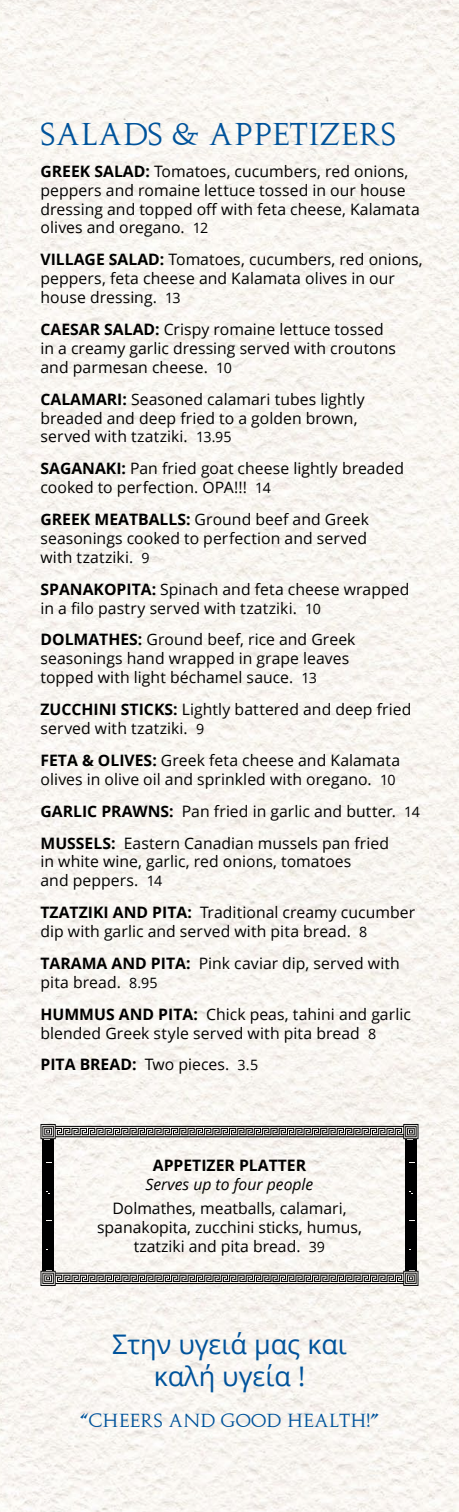
<style>
.page{position:relative;width:459px;height:1512px;background:#fff}
.page>*{position:absolute;margin:0;border:0;box-sizing:border-box;transform-origin:0 0}
.t1{font:30px "Augustus";color:#00539b}
.t2{font:27px/32.4px "Open Sans";color:#00539b;text-align:center}
.t3{font:18px "Augustus";color:#00539b}
.t4{font:15.75px/18.9px "Open Sans";letter-spacing:.005em;color:#000}
.t5{font:700 15.75px "Open Sans";color:#000}
.t6{font:italic 15.75px "Open Sans";color:#000}
.s1{font-weight:700}
.s2{font-size:14.25px}
.s3{font-weight:400}
.s4{font-weight:400;font-size:14.25px}
</style>
<div class="page">
<img style="left:0;top:0;width:459px;height:1512px">
<svg style="left:40px;top:1124px;width:378px;height:162px"></svg>
<h1 class="t1" style="left:40px;top:117px;width:357px">SALADS &amp; APPETIZERS</h1>
<p class="t4" style="left:40px;top:161px;width:381px"><span class="s1">GREEK SALAD:</span> Tomatoes, cucumbers, red onions, peppers and romaine lettuce tossed in our house dressing and topped off with feta cheese, Kalamata olives and oregano. <span class="s2">12</span></p>
<p class="t4" style="left:40px;top:250px;width:384px"><span class="s1">VILLAGE SALAD:</span> Tomatoes, cucumbers, red onions, peppers, feta cheese and Kalamata olives in our house dressing. <span class="s2">13</span></p>
<p class="t4" style="left:40px;top:319px;width:357px"><span class="s1">CAESAR SALAD:</span> Crispy romaine lettuce tossed in a creamy garlic dressing served with croutons and parmesan cheese. <span class="s2">10</span></p>
<p class="t4" style="left:40px;top:389px;width:326px"><span class="s1">CALAMARI:</span> Seasoned calamari tubes lightly breaded and deep fried to a golden brown, served with tzatziki. <span class="s2">13.95</span></p>
<p class="t4" style="left:40px;top:459px;width:365px"><span class="s1">SAGANAKI:</span> Pan fried goat cheese lightly breaded cooked to perfection. OPA!!! <span class="s2">14</span></p>
<p class="t4" style="left:40px;top:509px;width:330px;text-align:justify"><span class="s1">GREEK M EATBALLS:</span> Ground beef and Greek seasonings cooked to perfection and served with tzatziki. <span class="s2">9</span></p>
<p class="t4" style="left:40px;top:579px;width:371px"><span class="s1">SPANAKOPITA:</span> Spinach and feta cheese wrapped in a filo pastry served with tzatziki. <span class="s2">10</span></p>
<p class="t4" style="left:40px;top:630px;width:317px"><span class="s1">DOLMATHES:</span> Ground beef, rice and Greek seasonings hand wrapped in grape leaves topped with light béchamel sauce. <span class="s2">13</span></p>
<p class="t4" style="left:40px;top:700px;width:373px"><span class="s1">ZUCCHINI STICKS:</span> Lightly battered and deep fried served with tzatziki. <span class="s2">9</span></p>
<p class="t4" style="left:40px;top:750px;width:361px"><span class="s1">FETA &amp; OLIVES:</span> Greek feta cheese and Kalamata olives in olive oil and sprinkled with oregano. <span class="s2">10</span></p>
<p class="t4" style="left:40px;top:795px;width:381px;line-height:31.8px"><span class="s1">GARLIC PRAWNS:</span> Pan fried in garlic and butter. <span class="s2">14<br></span><span class="s1">M USSELS:</span> Eastern Canadian mussels pan fried</p>
<p class="t4" style="left:40px;top:852px;width:312px">in white wine, garlic, red onions, tomatoes and peppers. <span class="s2">14</span></p>
<p class="t4" style="left:40px;top:903px;width:376px"><span class="s1">TZATZIKI AND PITA:</span> Traditional creamy cucumber dip with garlic and served with pita bread. <span class="s2">8</span></p>
<p class="t4" style="left:40px;top:953px;width:361px"><span class="s1">TARAMA AND PITA:</span> Pink caviar dip, served with pita bread. <span class="s2">8.95</span></p>
<p class="t4" style="left:40px;top:1004px;width:372px"><span class="s1">H UMMUS AND PITA:</span> Chick peas, tahini and garlic blended Greek style served with pita bread <span class="s2">8</span></p>
<p class="t5" style="left:40px;top:1054px;width:219px">PITA BREAD: <span class="s3">Two pieces.</span> <span class="s4">3.5</span></p>
<p class="t5" style="left:153px;top:1154px;width:155px">APPETIZER PLATTER</p>
<p class="t6" style="left:146px;top:1174px;width:169px">Serves up to four people</p>
<p class="t4" style="left:97px;top:1199px;width:266px;text-align:center">Dolmathes, meatballs, calamari, spanakopita, zucchini sticks, humus, tzatziki and pita bread. <span class="s2">39</span></p>
<h2 class="t2" style="left:112px;top:1327px;width:236px">Στην υγειά μας και καλή υγεία !</h2>
<p class="t3" style="left:80px;top:1410px;width:301px">“CHEERS AND GOOD HEALTH!”</p>
</div>
